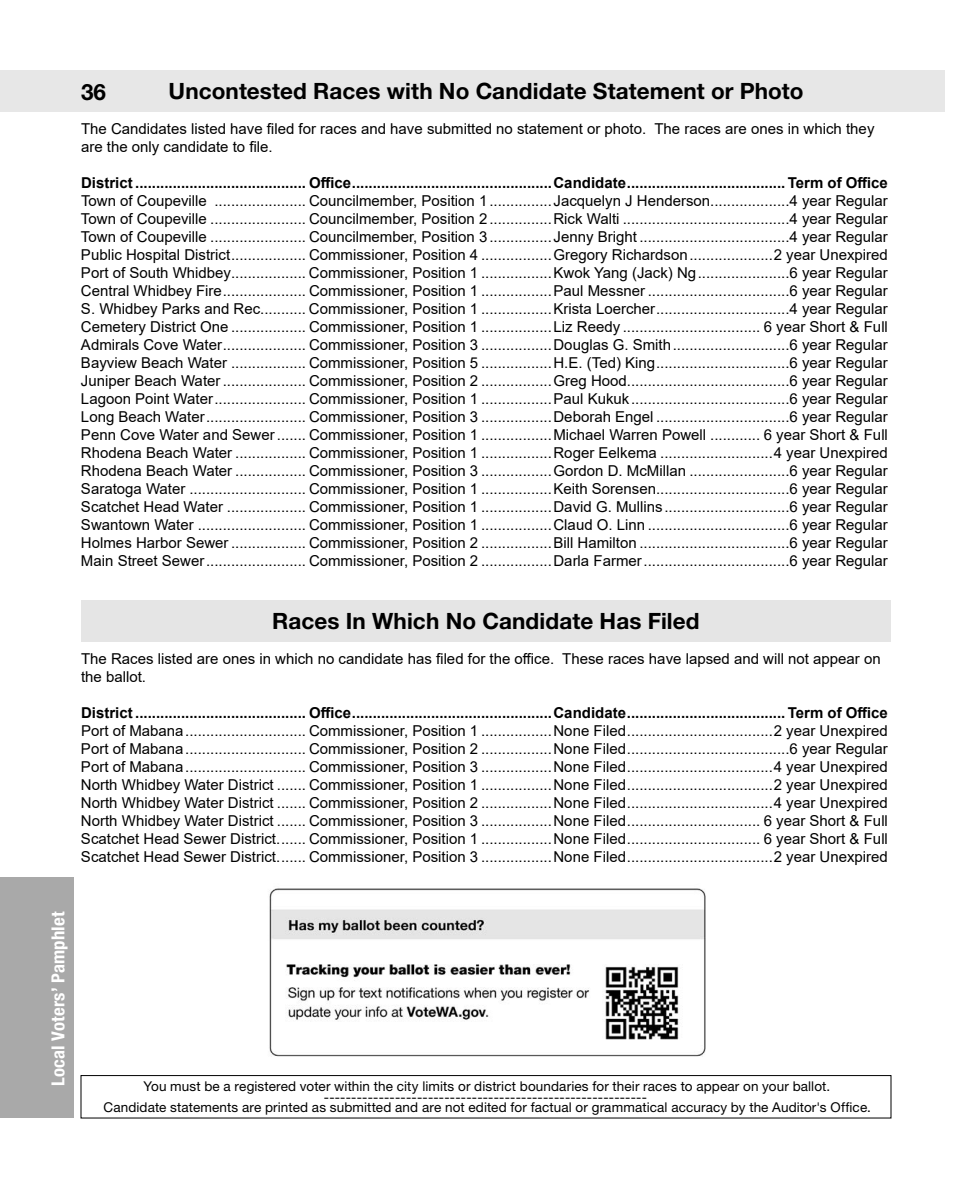
<style>
.page{position:relative;width:972px;height:1188px;background:#fff}
.page>*{position:absolute;margin:0;border:0;box-sizing:border-box;transform-origin:0 0}
.Bold_measure_number{font:700 22.5px "Helvetica Neue LT Std";letter-spacing:.005em;color:#000}
.t1{font:700 condensed 18px "Helvetica Neue LT Std";letter-spacing:.01em;color:#fff;scale:1.04 1}
.t2{font:15px/18px "Arial";color:#000}
.t3{font:700 15px "Arial";color:#000}
.t4{font:13.5px/10.5px "Helvetica Neue LT Std";letter-spacing:.01em;color:#000;text-align:center}
</style>
<div class="page">
<div style="left:0;top:877px;width:74px;height:240px;background:#a9a9a9"></div>
<div style="left:0;top:70px;width:945px;height:42px;background:#e7e7e7"></div>
<div style="left:81px;top:1075px;width:810px;height:43px;border:1px solid #000"></div>
<div style="left:81px;top:600px;width:810px;height:42px;background:#e5e5e5"></div>
<img style="left:269px;top:888px;width:437px;height:169px">
<h1 class="Bold_measure_number" style="left:81px;top:78px;width:27px">36</h1>
<p class="Bold_measure_number" style="left:169px;top:77px;width:636px">Uncontested Races with No Candidate Statement or Photo</p>
<p class="t2" style="left:81px;top:120px;width:795px">The Candidates listed have filed for races and have submitted no statement or photo. The races are ones in which they are the only candidate to file.</p>
<p class="t3" style="left:81px;top:172px;width:808px">District ......................................... Office................................................Candidate...................................... Term of Office</p>
<p class="t2" style="left:81px;top:192px;width:808px">Town of Coupeville ...................... Councilmember, Position 1...............Jacquelyn J Henderson...................4 year Regular</p>
<p class="t2" style="left:81px;top:210px;width:808px">Town of Coupeville ....................... Councilmember, Position 2...............Rick Walti ........................................4 year Regular</p>
<p class="t2" style="left:81px;top:228px;width:808px">Town of Coupeville ....................... Councilmember, Position 3...............Jenny Bright ....................................4 year Regular</p>
<p class="t2" style="left:81px;top:246px;width:808px">Public Hospital District.................. Commissioner, Position 4 .................Gregory Richardson....................2 year Unexpired</p>
<p class="t2" style="left:81px;top:264px;width:808px">Port of South Whidbey.................. Commissioner, Position 1 .................Kwok Yang (Jack) Ng......................6 year Regular</p>
<p class="t2" style="left:81px;top:282px;width:808px">Central Whidbey Fire.................... Commissioner, Position 1 .................Paul Messner ..................................6 year Regular</p>
<p class="t2" style="left:81px;top:300px;width:808px">S. Whidbey Parks and Rec........... Commissioner, Position 1 .................Krista Loercher................................4 year Regular</p>
<p class="t2" style="left:81px;top:318px;width:808px">Cemetery District One .................. Commissioner, Position 1 .................Liz Reedy ................................. 6 year Short &amp; Full</p>
<p class="t2" style="left:81px;top:336px;width:808px">Admirals Cove Water.................... Commissioner, Position 3 .................Douglas G. Smith............................6 year Regular</p>
<p class="t2" style="left:81px;top:354px;width:808px">Bayview Beach Water .................. Commissioner, Position 5 .................H.E. (Ted) King................................6 year Regular</p>
<p class="t2" style="left:81px;top:372px;width:808px">Juniper Beach Water.................... Commissioner, Position 2 .................Greg Hood.......................................6 year Regular</p>
<p class="t2" style="left:81px;top:390px;width:808px">Lagoon Point Water...................... Commissioner, Position 1 .................Paul Kukuk......................................6 year Regular</p>
<p class="t2" style="left:81px;top:408px;width:808px">Long Beach Water........................ Commissioner, Position 3 .................Deborah Engel ................................6 year Regular</p>
<p class="t2" style="left:81px;top:426px;width:808px">Penn Cove Water and Sewer....... Commissioner, Position 1 .................Michael Warren Powell ............ 6 year Short &amp; Full</p>
<p class="t2" style="left:81px;top:444px;width:808px">Rhodena Beach Water ................. Commissioner, Position 1 .................Roger Eelkema ...........................4 year Unexpired</p>
<p class="t2" style="left:81px;top:462px;width:808px">Rhodena Beach Water ................. Commissioner, Position 3 .................Gordon D. McMillan ........................6 year Regular</p>
<p class="t2" style="left:81px;top:480px;width:808px">Saratoga Water ............................ Commissioner, Position 1 .................Keith Sorensen................................6 year Regular</p>
<p class="t2" style="left:81px;top:498px;width:808px">Scatchet Head Water ................... Commissioner, Position 1 .................David G. Mullins..............................6 year Regular</p>
<p class="t2" style="left:81px;top:516px;width:808px">Swantown Water .......................... Commissioner, Position 1 .................Claud O. Linn ..................................6 year Regular</p>
<p class="t2" style="left:81px;top:534px;width:808px">Holmes Harbor Sewer .................. Commissioner, Position 2 .................Bill Hamilton ....................................6 year Regular</p>
<p class="t2" style="left:81px;top:552px;width:808px">Main Street Sewer........................ Commissioner, Position 2 .................Darla Farmer...................................6 year Regular</p>
<p class="Bold_measure_number" style="left:272px;top:607px;width:429px">Races In Which No Candidate Has Filed</p>
<p class="t2" style="left:81px;top:650px;width:801px">The Races listed are ones in which no candidate has filed for the office. These races have lapsed and will not appear on the ballot.</p>
<p class="t3" style="left:81px;top:703px;width:808px">District ......................................... Office................................................Candidate...................................... Term of Office</p>
<p class="t2" style="left:81px;top:722px;width:808px">Port of Mabana............................. Commissioner, Position 1 .................None Filed...................................2 year Unexpired</p>
<p class="t2" style="left:81px;top:740px;width:808px">Port of Mabana............................. Commissioner, Position 2 .................None Filed.......................................6 year Regular</p>
<p class="t2" style="left:81px;top:758px;width:808px">Port of Mabana............................. Commissioner, Position 3 .................None Filed...................................4 year Unexpired</p>
<p class="t2" style="left:81px;top:776px;width:808px">North Whidbey Water District ....... Commissioner, Position 1 .................None Filed...................................2 year Unexpired</p>
<p class="t2" style="left:81px;top:794px;width:808px">North Whidbey Water District ....... Commissioner, Position 2 .................None Filed...................................4 year Unexpired</p>
<p class="t2" style="left:81px;top:812px;width:808px">North Whidbey Water District ....... Commissioner, Position 3 .................None Filed................................ 6 year Short &amp; Full</p>
<p class="t2" style="left:81px;top:830px;width:808px">Scatchet Head Sewer District....... Commissioner, Position 1 .................None Filed................................ 6 year Short &amp; Full</p>
<p class="t2" style="left:81px;top:848px;width:808px">Scatchet Head Sewer District....... Commissioner, Position 3 .................None Filed...................................2 year Unexpired</p>
<p class="t1" style="left:47px;top:1086px;width:169px;rotate:-90deg">Local Voters’ Pamphlet</p>
<p class="t4" style="left:104px;top:1081px;width:769px">You must be a registered voter within the city limits or district boundaries for their races to appear on your ballot. -----------------------------------------------------------<br>Candidate statements are printed as submitted and are not edited for factual or grammatical accuracy by the Auditor's Office.</p>
</div>
